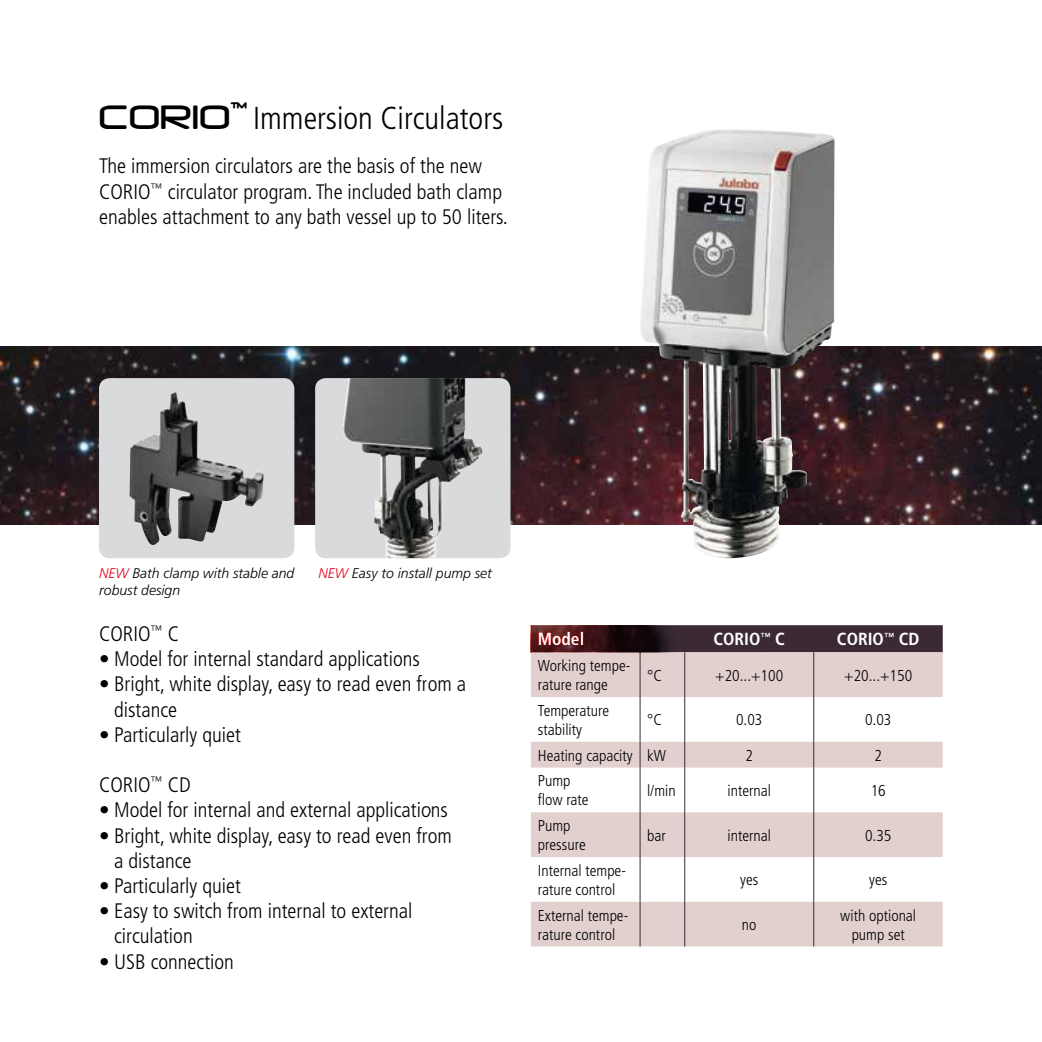
<style>
.page{position:relative;width:1042px;height:1042px;background:#fff}
.page>*{position:absolute;margin:0;border:0;box-sizing:border-box;transform-origin:0 0}
.t1{font:300 condensed 31.68px "Frutiger LT Std";color:#000}
.t2{font:300 condensed 21px/25.2px "Frutiger LT Std";color:#000}
.t3{font:700 condensed 17.5px "Frutiger LT Std";color:#fff}
.t4{font:300 condensed 15.75px/18.9px "Frutiger LT Std";color:#000}
.t5{font:italic 300 14px/16.8px "Frutiger LT Std";color:#000}
.s1{font-family:"Neuropol";font-weight:400;font-stretch:normal;font-size:39.55px}
.s2{color:#e2001a}
</style>
<div class="page">
<img style="left:0;top:346px;width:1042px;height:179px">
<div style="left:691px;top:625px;width:252px;height:27px;background:#3b2a36"></div>
<svg style="left:531px;top:652px;width:412px;height:294px;fill:#e1d0ce"></svg>
<hr style="left:639px;top:652px;width:1px;height:45px;background:#3b2a36">
<hr style="left:684px;top:652px;width:1px;height:45px;background:#3b2a36">
<hr style="left:813px;top:652px;width:1px;height:45px;background:#3b2a36">
<hr style="left:639px;top:697px;width:1px;height:45px;background:#3b2a36">
<hr style="left:684px;top:697px;width:1px;height:45px;background:#3b2a36">
<hr style="left:813px;top:697px;width:1px;height:45px;background:#3b2a36">
<svg style="left:639px;top:742px;width:1px;height:25px"></svg>
<svg style="left:684px;top:742px;width:1px;height:25px"></svg>
<svg style="left:813px;top:742px;width:1px;height:25px"></svg>
<hr style="left:639px;top:767px;width:1px;height:45px;background:#3b2a36">
<hr style="left:684px;top:767px;width:1px;height:45px;background:#3b2a36">
<hr style="left:813px;top:767px;width:1px;height:45px;background:#3b2a36">
<hr style="left:639px;top:812px;width:1px;height:45px;background:#3b2a36">
<hr style="left:684px;top:812px;width:1px;height:45px;background:#3b2a36">
<hr style="left:813px;top:812px;width:1px;height:45px;background:#3b2a36">
<hr style="left:639px;top:857px;width:1px;height:45px;background:#3b2a36">
<hr style="left:684px;top:857px;width:1px;height:45px;background:#3b2a36">
<hr style="left:813px;top:857px;width:1px;height:45px;background:#3b2a36">
<hr style="left:639px;top:902px;width:1px;height:44px;background:#3b2a36">
<hr style="left:684px;top:902px;width:1px;height:44px;background:#3b2a36">
<hr style="left:813px;top:902px;width:1px;height:44px;background:#3b2a36">
<img style="left:531px;top:625px;width:160px;height:27px">
<img style="left:639px;top:129px;width:196px;height:429px">
<div style="left:99px;top:378px;width:195px;height:180px;background:#d9dadb;border-radius:11px"></div>
<img style="left:129px;top:392px;width:134px;height:153px">
<div style="left:315px;top:378px;width:195px;height:180px;background:#d9dadb;border-radius:11px"></div>
<img style="left:342px;top:378px;width:141px;height:180px">
<h1 class="t1" style="left:99px;top:100px;width:405px"><span class="s1">CORIO</span><sup>™</sup> Immersion Circulators</h1>
<p class="t2" style="left:99px;top:154px;width:410px">The immersion circulators are the basis of the new<br>CORIO<sup>™</sup> circulator program. The included bath clamp enables attachment to any bath vessel up to 50 liters.</p>
<p class="t5" style="left:99px;top:565px;width:197px"><span class="s2">NEW</span> Bath clamp with stable and robust design</p>
<p class="t5" style="left:318px;top:565px;width:175px"><span class="s2">NEW</span> Easy to install pump set</p>
<p class="t2" style="left:99px;top:621px;width:81px">CORIO<sup>™</sup> C</p>
<p class="t2" style="left:99px;top:646px;width:322px">• Model for internal standard applications</p>
<p class="t2" style="left:114px;top:672px;width:354px;text-indent:-15px">• Bright, white display, easy to read even from a distance</p>
<p class="t2" style="left:99px;top:722px;width:143px">• Particularly quiet</p>
<p class="t2" style="left:99px;top:772px;width:93px">CORIO<sup>™</sup> CD</p>
<p class="t2" style="left:99px;top:798px;width:350px">• Model for internal and external applications</p>
<p class="t2" style="left:114px;top:823px;width:339px;text-indent:-15px">• Bright, white display, easy to read even from a distance</p>
<p class="t2" style="left:99px;top:873px;width:143px">• Particularly quiet</p>
<p class="t2" style="left:114px;top:898px;width:300px;text-indent:-15px">• Easy to switch from internal to external circulation</p>
<p class="t2" style="left:99px;top:949px;width:136px">• USB connection</p>
<p class="t3" style="left:538px;top:629px;width:48px">Model</p>
<p class="t3" style="left:713px;top:629px;width:73px">CORIO<sup>™</sup> C</p>
<p class="t3" style="left:837px;top:629px;width:84px">CORIO<sup>™</sup> CD</p>
<p class="t4" style="left:538px;top:656px;width:94px">Working tempe&shy;rature range</p>
<p class="t4" style="left:647px;top:666px;width:16px">°C</p>
<p class="t4" style="left:715px;top:666px;width:70px">+20...+100</p>
<p class="t4" style="left:844px;top:666px;width:70px">+20...+150</p>
<p class="t4" style="left:538px;top:701px;width:73px">Temperature stability</p>
<p class="t4" style="left:647px;top:710px;width:16px">°C</p>
<p class="t4" style="left:736px;top:710px;width:28px">0.03</p>
<p class="t4" style="left:865px;top:710px;width:28px">0.03</p>
<p class="t4" style="left:538px;top:746px;width:130px">Heating capacity kW</p>
<p class="t4" style="left:745px;top:746px;width:9px">2</p>
<p class="t4" style="left:874px;top:746px;width:9px">2</p>
<p class="t4" style="left:538px;top:772px;width:52px">Pump flow rate</p>
<p class="t4" style="left:647px;top:781px;width:30px">l/min</p>
<p class="t4" style="left:727px;top:781px;width:45px">internal</p>
<p class="t4" style="left:870px;top:781px;width:17px">16</p>
<p class="t4" style="left:538px;top:816px;width:49px">Pump pressure</p>
<p class="t4" style="left:647px;top:826px;width:20px">bar</p>
<p class="t4" style="left:727px;top:826px;width:45px">internal</p>
<p class="t4" style="left:865px;top:826px;width:28px">0.35</p>
<p class="t4" style="left:538px;top:861px;width:90px">Internal tempe&shy;rature control</p>
<p class="t4" style="left:740px;top:870px;width:20px">yes</p>
<p class="t4" style="left:869px;top:870px;width:20px">yes</p>
<p class="t4" style="left:538px;top:906px;width:92px">External tempe&shy;rature control</p>
<p class="t4" style="left:742px;top:915px;width:16px">no</p>
<p class="t4" style="left:840px;top:906px;width:77px;text-align:center">with optional pump set</p>
</div>
